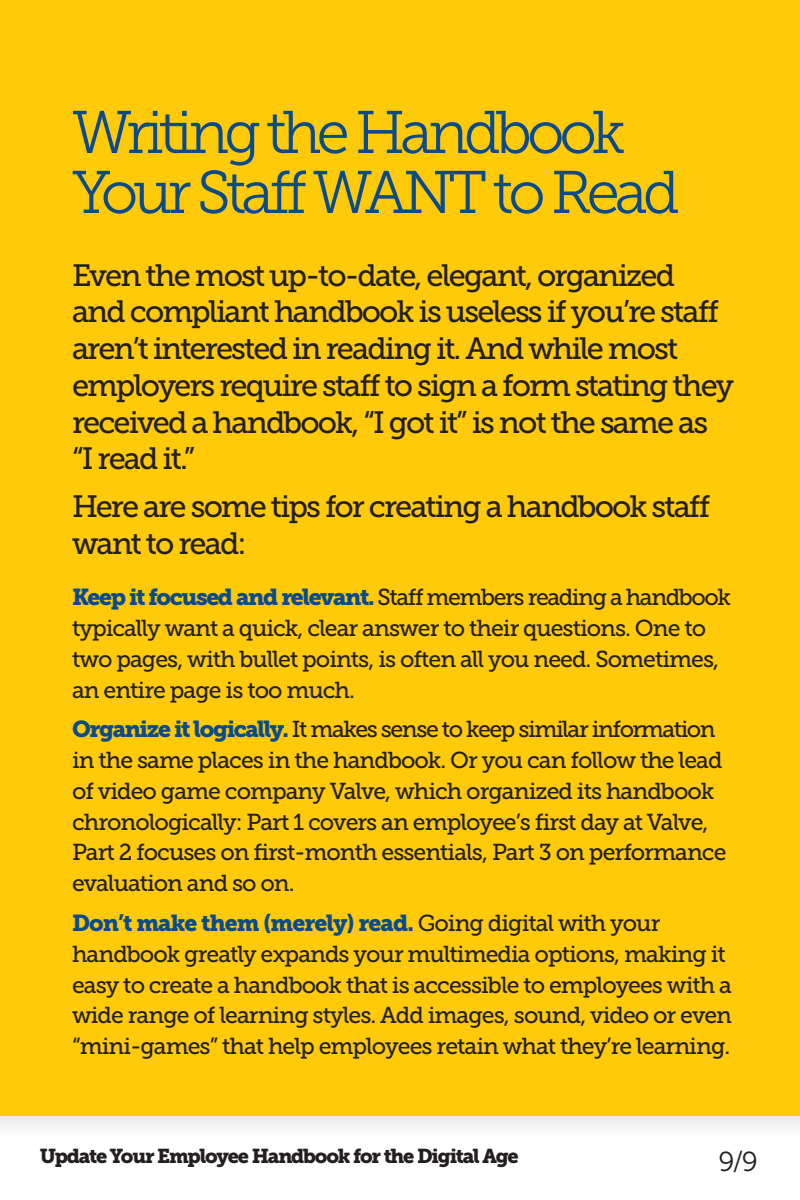
<style>
.page{position:relative;width:800px;height:1200px;background:#fff}
.page>*{position:absolute;margin:0;border:0;box-sizing:border-box;transform-origin:0 0}
.t1{font:60px/60px "Museo Slab 300";letter-spacing:-.08em;color:#0c4b89}
.t2{font:30.8px/36.8px "Museo Slab 500";letter-spacing:-.06em;color:#231f20}
.t3{font:27.5px "Museo Slab 300";color:#231f20}
.t4{font:23px/30.8px "Museo Slab 500";letter-spacing:-.04em;color:#231f20}
.t5{font:23px "Museo Slab 900";letter-spacing:-.04em;color:#0c4b89}
.t6{font:20px "Museo Slab 900";letter-spacing:-.06em;color:#231f20}
.s1{font-family:"Museo Slab 900";color:#0c4b89}
.s2{font-family:"Museo Slab 500";color:#231f20}
</style>
<div class="page">
<div style="left:0;top:1116px;width:800px;height:20px;background:#f3f3f3"></div>
<div style="left:0;top:0;width:800px;height:1116px;background:#feca0a"></div>
<h1 class="t1" style="left:72px;top:103px;width:609px">Writing the Handbook<br>Your Staff WANT to Read</h1>
<p class="t2" style="left:72px;top:257px;width:664px">Even the most up-to-date, elegant, organized and compliant handbook is useless if you’re staff aren’t interested in reading it. And while most employers require staff to sign a form stating they received a handbook, “I got it” is not the same as “I read it.”</p>
<h2 class="t2" style="left:72px;top:488px;width:640px">Here are some tips for creating a handbook staff want to read:</h2>
<p class="t4" style="left:72px;top:582px;width:660px"><span class="s1">Keep it focused and relevant.</span> Staff members reading a handbook typically want a quick, clear answer to their questions. One to two pages, with bullet points, is often all you need. Sometimes, an entire page is too much.</p>
<p class="t4" style="left:72px;top:714px;width:656px"><span class="s1">Organize it logically.</span> It makes sense to keep similar information in the same places in the handbook. Or you can follow the lead of video game company Valve, which organized its handbook chronologically: Part 1 covers an employee’s first day at Valve, Part 2 focuses on first-month essentials, Part 3 on performance evaluation and so on.</p>
<p class="t5" style="left:72px;top:910px;width:590px">Don’t make them (merely) read. <span class="s2">Going digital with your</span></p>
<p class="t4" style="left:72px;top:939px;width:662px">handbook greatly expands your multimedia options, making it easy to create a handbook that is accessible to employees with a wide range of learning styles. Add images, sound, video or even “mini-games” that help employees retain what they’re learning.</p>
<p class="t6" style="left:40px;top:1144px;width:480px">Update Your Employee Handbook for the Digital Age</p>
<p class="t3" style="left:718px;top:1147px;width:41px">9/9</p>
</div>
